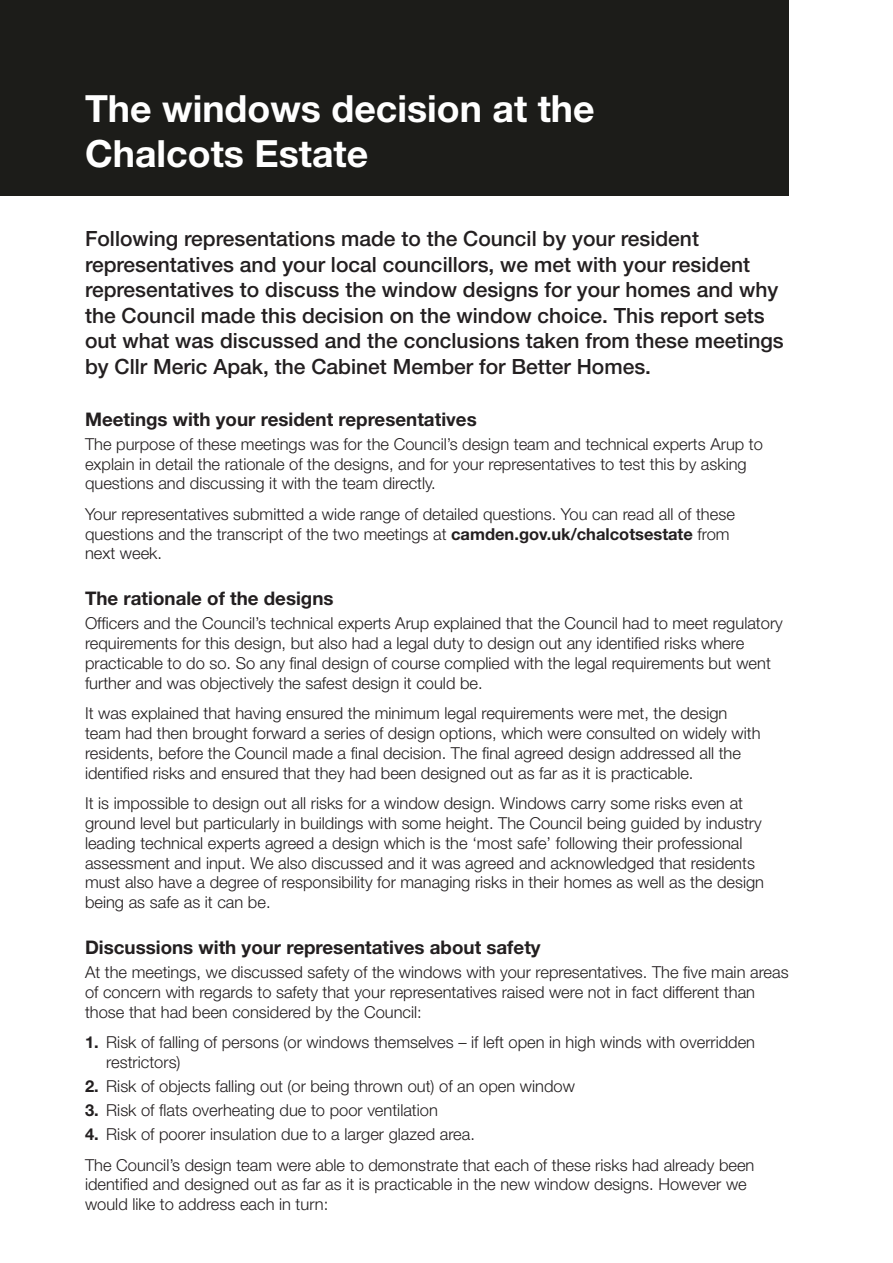
<style>
.page{position:relative;width:893px;height:1263px;background:#fff}
.page>*{position:absolute;margin:0;border:0;box-sizing:border-box;transform-origin:0 0}
.Sub_Bold_2{font:700 37.5px/45px "Helvetica Neue";color:#fff}
.Sub_Bold_2-2{font:500 21px/25.5px "Helvetica Neue";color:#231f20}
.Sub_Bold_2-3{font:700 18.75px "Helvetica Neue";color:#231f20}
.body{font:300 16.5px/19.8px "Helvetica Neue";color:#231f20}
.t1{font:700 16.5px "Helvetica Neue";color:#231f20}
.s1{font-weight:700}
</style>
<div class="page">
<div style="left:0;top:0;width:789px;height:196px;background:#1c1c19"></div>
<p class="Sub_Bold_2" style="left:85px;top:85px;width:511px">The windows decision at the<br>Chalcots Estate</p>
<p class="Sub_Bold_2-2" style="left:85px;top:226px;width:700px">Following representations made to the Council by your resident representatives and your local councillors, we met with your resident representatives to discuss the window designs for your homes and why the Council made this decision on the window choice. This report sets out what was discussed and the conclusions taken from these meetings by Cllr Meric Apak, the Cabinet Member for Better Homes.</p>
<p class="Sub_Bold_2-3" style="left:85px;top:407px;width:393px">Meetings with your resident representatives</p>
<p class="body" style="left:85px;top:434px;width:679px">The purpose of these meetings was for the Council s’ design team and technical experts Arup to explain in detail the rationale of the designs, and for your representatives to test this by asking questions and discussing it with the team directly.</p>
<p class="body" style="left:85px;top:504px;width:651px">Your representatives submitted a wide range of detailed questions. You can read all of these questions and the transcript of the two meetings at <span class="s1">camden.gov.uk/chalcotsestate</span> from next week.</p>
<p class="Sub_Bold_2-3" style="left:85px;top:587px;width:250px">The rationale of the designs</p>
<p class="body" style="left:85px;top:613px;width:699px">Officers and the Council s’ technical experts Arup explained that the Council had to meet regulatory requirements for this design, but also had a legal duty to design out any identified risks where practicable to do so. So any final design of course complied with the legal requirements but went further and was objectively the safest design it could be.</p>
<p class="body" style="left:85px;top:703px;width:677px">It was explained that having ensured the minimum legal requirements were met, the design team had then brought forward a series of design options, which were consulted on widely with residents, before the Council made a final decision. The final agreed design addressed all the identified risks and ensured that they had been designed out as far as isit practicable.</p>
<p class="body" style="left:85px;top:793px;width:681px">isIt impossible to design out all risks for a window design. Windows carry some risks even at ground level but particularly in buildings with some height. The Council being guided by industry leading technical experts agreed a design which is the ‘most safe’ following their professional assessment and input. We also discussed and it was agreed and acknowledged that residents must also have a degree of responsibility for managing risks in their homes as well as the design being as safe as it can be.</p>
<p class="Sub_Bold_2-3" style="left:85px;top:936px;width:457px">Discussions with your representatives about safety</p>
<p class="body" style="left:85px;top:962px;width:705px">At the meetings, we discussed safety of the windows with your representatives. The five main areas of concern with regards to safety that your representatives raised were not in fact different than those that had been considered by the Council:</p>
<p class="body" style="left:106px;top:1032px;width:650px">Risk of falling of persons (or windows themselves – if left open in high winds with overridden</p>
<p class="t1" style="left:85px;top:1032px;width:15px">1.</p>
<p class="t1" style="left:85px;top:1076px;width:15px">2.</p>
<p class="t1" style="left:85px;top:1100px;width:15px">3.</p>
<p class="body" style="left:106px;top:1052px;width:76px">restrictors(</p>
<p class="body" style="left:106px;top:1076px;width:470px">Risk of objects falling out (or being thrown out) of an open window</p>
<p class="body" style="left:106px;top:1100px;width:333px">Risk of flats overheating due to poor ventilation</p>
<p class="body" style="left:106px;top:1124px;width:370px">Risk of poorer insulation due to a larger glazed area.</p>
<p class="t1" style="left:85px;top:1124px;width:15px">4.</p>
<p class="body" style="left:85px;top:1154px;width:671px">The Council s’ design team were able to demonstrate that each of these risks had already been identified and designed out as far as isit practicable in the new window designs. However we would like to address each in turn:</p>
</div>
